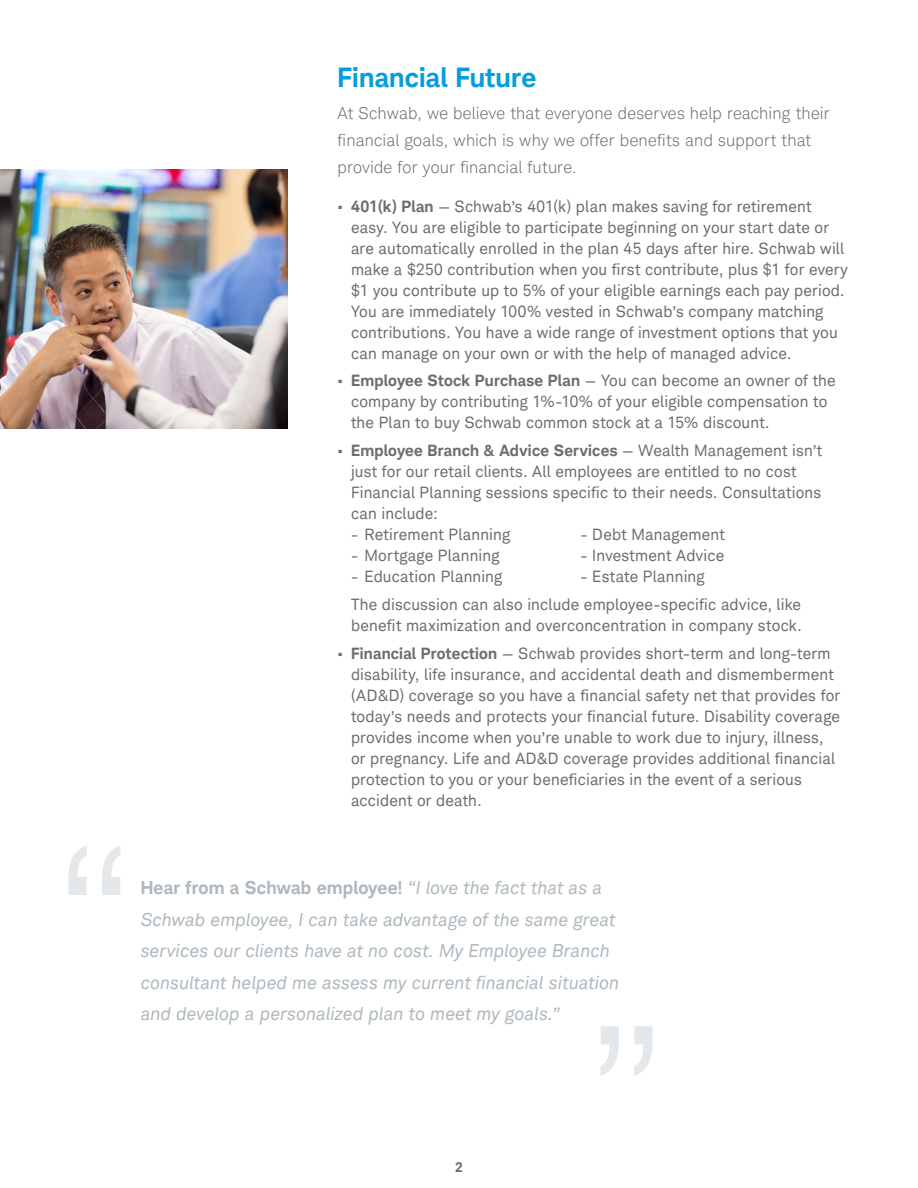
<style>
.page{position:relative;width:918px;height:1188px;background:#fff}
.page>*{position:absolute;margin:0;border:0;box-sizing:border-box;transform-origin:0 0}
.P2-Intro-18_26_text{font:300 216px "Charles Modern";color:#e4e8eb}
.P2-Intro-18_26{font:700 27px "Charles Modern";letter-spacing:.005em;color:#069ddc}
.P2-Intro-18_26_text-2{font:italic 18px/31.5px "Charles Modern";letter-spacing:.01em;color:#aeb8be}
.P2-intro-11_18{font:300 16.5px/27px "Charles Modern";letter-spacing:.015em;color:#6c6d70}
.copy_10_5{font:15.75px/21px "Charles Modern";letter-spacing:.015em;color:#6c6d70}
.t1{font:700 13.5px "Charles Modern";color:#6c6d70}
.s1{font-weight:700}
.s2{font-weight:700;font-style:normal}
</style>
<div class="page">
<img style="left:0;top:170px;width:288px;height:259px">
<p class="P2-Intro-18_26_text" style="left:52px;top:797px;width:86px">“</p>
<p class="P2-Intro-18_26" style="left:338px;top:61px;width:200px">Financial Future</p>
<p class="P2-intro-11_18" style="left:338px;top:99px;width:494px">At Schwab, we believe that everyone deserves help reaching their financial goals, which is why we offer benefits and support that provide for your financial future.</p>
<p class="copy_10_5" style="left:351px;top:196px;width:498px;text-indent:-14px">• <span class="s1">401(k) Plan</span> — Schwab’s 401(k) plan makes saving for retirement easy. You are eligible to participate beginning on your start date or are automatically enrolled in the plan 45 days after hire. Schwab will make a $250 contribution when you first contribute, plus $1 for every $1 you contribute up to 5% of your eligible earnings each pay period.<br>You are immediately 100% vested in Schwab’s company matching contributions. You have a wide range of investment options that you can manage on your own or with the help of managed advice.</p>
<p class="copy_10_5" style="left:351px;top:370px;width:486px;text-indent:-14px">• <span class="s1">Employee Stock Purchase Plan</span> — You can become an owner of the company by contributing 1%-10% of your eligible compensation to the Plan to buy Schwab common stock at a 15% discount.</p>
<p class="copy_10_5" style="left:351px;top:440px;width:473px;text-indent:-14px">• <span class="s1">Employee Branch &amp; Advice Services</span> — Wealth Management isn’t just for our retail clients. All employees are entitled to no cost Financial Planning sessions specific to their needs. Consultations can include:</p>
<p class="copy_10_5" style="left:351px;top:524px;width:161px">- Retirement Planning</p>
<p class="copy_10_5" style="left:580px;top:524px;width:146px">- Debt Management</p>
<p class="copy_10_5" style="left:351px;top:545px;width:150px">- Mortgage Planning</p>
<p class="copy_10_5" style="left:580px;top:545px;width:145px">- Investment Advice</p>
<p class="copy_10_5" style="left:351px;top:566px;width:153px">- Education Planning</p>
<p class="copy_10_5" style="left:581px;top:566px;width:126px">- Estate Planning</p>
<p class="copy_10_5" style="left:351px;top:594px;width:452px">The discussion can also include employee-specific advice, like benefit maximization and overconcentration in company stock.</p>
<p class="copy_10_5" style="left:351px;top:643px;width:491px;text-indent:-14px">• <span class="s1">Financial Protection</span> — Schwab provides short-term and long-term disability, life insurance, and accidental death and dismemberment (AD&amp;D) coverage so you have a financial safety net that provides for today’s needs and protects your financial future. Disability coverage provides income when you’re unable to work due to injury, illness, or pregnancy. Life and AD&amp;D coverage provides additional financial protection to you or your beneficiaries in the event of a serious accident or death.</p>
<p class="P2-Intro-18_26_text-2" style="left:141px;top:872px;width:480px"><span class="s2">Hear from a Schwab employee!</span> “I love the fact that as a Schwab employee, I can take advantage of the same great services our clients have at no cost. My Employee Branch consultant helped me assess my current financial situation</p>
<p class="P2-Intro-18_26_text-2" style="left:141px;top:998px;width:421px">and develop a personalized plan to meet my goals.”</p>
<p class="P2-Intro-18_26_text" style="left:584px;top:975px;width:86px">”</p>
<p class="t1" style="left:455px;top:1159px;width:9px">2</p>
</div>
